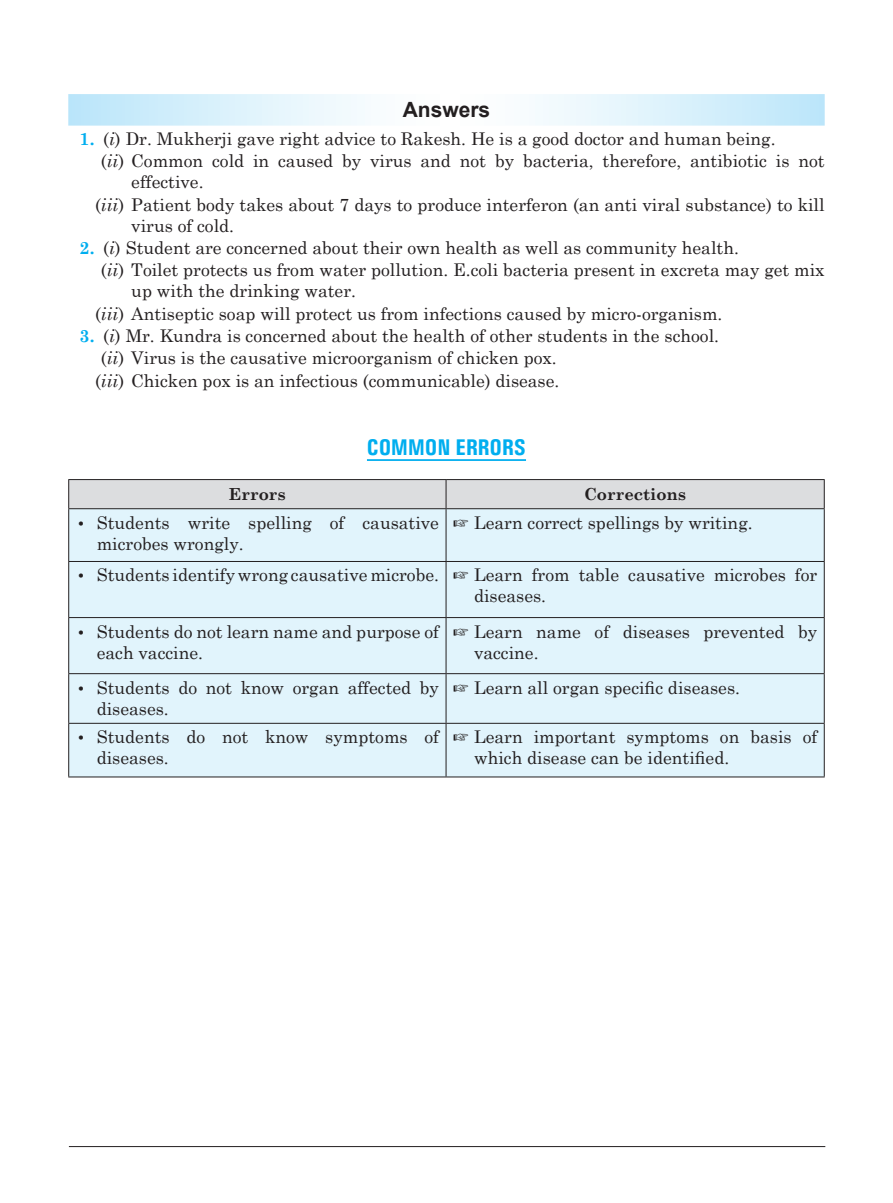
<style>
.page{position:relative;width:893px;height:1203px;background:#fff}
.page>*{position:absolute;margin:0;border:0;box-sizing:border-box;transform-origin:0 0}
.t1{font:700 condensed 22.75px "Univers";color:#00aeef}
.t2{font:700 21px "Arial";color:#231f20}
.t3{font:17.5px/21px "Century Schoolbook";color:#231f20}
.t4{font:700 16.62px "Century Schoolbook";color:#231f20}
.s1{font-weight:700;color:#00aeef}
.s2{font-style:italic}
.s3{font-style:italic;font-size:16.62px}
</style>
<div class="page">
<hr style="left:69px;top:1145px;width:756px;height:1px;background:#231f20">
<svg style="left:68px;top:94px;width:756px;height:32px"></svg>
<hr style="left:367px;top:459px;width:159px;height:2px;background:#00aeef">
<div style="left:69px;top:509px;width:754px;height:267px;background:#e1f4fc"></div>
<svg style="left:68px;top:479px;width:756px;height:29px;background:#d5d5d7"></svg>
<hr style="left:68px;top:508px;width:378px;height:1px;background:#231f20">
<hr style="left:68px;top:509px;width:1px;height:52px;background:#231f20">
<hr style="left:446px;top:508px;width:378px;height:1px;background:#231f20">
<hr style="left:445px;top:509px;width:1px;height:52px;background:#231f20">
<hr style="left:823px;top:509px;width:1px;height:52px;background:#231f20">
<hr style="left:68px;top:561px;width:378px;height:1px;background:#231f20">
<hr style="left:68px;top:562px;width:1px;height:55px;background:#231f20">
<hr style="left:446px;top:561px;width:378px;height:1px;background:#231f20">
<hr style="left:445px;top:562px;width:1px;height:55px;background:#231f20">
<hr style="left:823px;top:562px;width:1px;height:55px;background:#231f20">
<hr style="left:68px;top:617px;width:378px;height:1px;background:#231f20">
<hr style="left:68px;top:618px;width:1px;height:55px;background:#231f20">
<hr style="left:446px;top:617px;width:378px;height:1px;background:#231f20">
<hr style="left:445px;top:618px;width:1px;height:55px;background:#231f20">
<hr style="left:823px;top:618px;width:1px;height:55px;background:#231f20">
<hr style="left:68px;top:673px;width:378px;height:1px;background:#231f20">
<hr style="left:68px;top:674px;width:1px;height:48px;background:#231f20">
<hr style="left:446px;top:673px;width:378px;height:1px;background:#231f20">
<hr style="left:445px;top:674px;width:1px;height:48px;background:#231f20">
<hr style="left:823px;top:674px;width:1px;height:48px;background:#231f20">
<hr style="left:68px;top:722px;width:378px;height:1px;background:#231f20">
<hr style="left:68px;top:723px;width:1px;height:53px;background:#231f20">
<hr style="left:446px;top:722px;width:378px;height:1px;background:#231f20">
<hr style="left:445px;top:723px;width:1px;height:53px;background:#231f20">
<hr style="left:823px;top:723px;width:1px;height:53px;background:#231f20">
<hr style="left:68px;top:776px;width:378px;height:1px;background:#231f20">
<hr style="left:446px;top:776px;width:378px;height:1px;background:#231f20">
<p class="t2" style="left:402px;top:95px;width:89px">Answers</p>
<p class="t3" style="left:80px;top:126px;width:697px"><span class="s1">1.</span> (<span class="s2">i</span>) Dr. Mukherji gave right advice to Rakesh. He is a good doctor and human being.</p>
<p class="t3" style="left:101px;top:149px;width:725px">(<span class="s2">ii</span>) Common cold in caused by virus and not by bacteria, therefore, antibiotic is not</p>
<p class="t3" style="left:131px;top:170px;width:74px">effective.</p>
<p class="t3" style="left:95px;top:192px;width:731px">(<span class="s2">iii</span>) Patient body takes about 7 days to produce interferon (an anti viral substance) to kill</p>
<p class="t3" style="left:131px;top:213px;width:104px">virus of cold.</p>
<p class="t3" style="left:80px;top:235px;width:660px"><span class="s1">2.</span> (<span class="s2">i</span>) Student are concerned about their own health as well as community health.</p>
<p class="t3" style="left:101px;top:258px;width:725px">(<span class="s2">ii</span>) Toilet protects us from water pollution. E.coli bacteria present in excreta may get mix</p>
<p class="t3" style="left:131px;top:279px;width:226px">up with the drinking water.</p>
<p class="t3" style="left:95px;top:301px;width:628px">(<span class="s2">iii</span>) Antiseptic soap will protect us from infections caused by micro-organism.</p>
<p class="t3" style="left:80px;top:323px;width:641px"><span class="s1">3.</span> (<span class="s2">i</span>) Mr. Kundra is concerned about the health of other students in the school.</p>
<p class="t3" style="left:101px;top:346px;width:457px">(<span class="s2">ii</span>) Virus is the causative microorganism of chicken pox.</p>
<p class="t3" style="left:95px;top:368px;width:465px">(<span class="s2">iii</span>) Chicken pox is an infectious (communicable) disease.</p>
<h1 class="t1" style="left:367px;top:433px;width:160px">COMMON ERRORS</h1>
<p class="t4" style="left:229px;top:481px;width:58px">Errors</p>
<p class="t4" style="left:584px;top:481px;width:104px">Corrections</p>
<p class="t3" style="left:97px;top:510px;width:344px;text-indent:-21px"><span class="s3">•</span> Students write spelling of causative microbes wrongly.</p>
<p class="t3" style="left:453px;top:510px;width:301px">☞ Learn correct spellings by writing.</p>
<p class="t3" style="left:474px;top:563px;width:344px;text-indent:-398px"><span class="s3">•</span> Students identify wrong causative microbe. ☞ Learn from table causative microbes for diseases.</p>
<p class="t3" style="left:97px;top:619px;width:344px;text-indent:-21px"><span class="s3">•</span> Students do not learn name and purpose of each vaccine.</p>
<p class="t3" style="left:474px;top:619px;width:344px;text-indent:-21px">☞ Learn name of diseases prevented by vaccine.</p>
<p class="t3" style="left:97px;top:675px;width:344px;text-indent:-21px"><span class="s3">•</span> Students do not know organ affected by diseases.</p>
<p class="t3" style="left:453px;top:675px;width:288px">☞ Learn all organ specific diseases.</p>
<p class="t3" style="left:97px;top:724px;width:344px;text-indent:-21px"><span class="s3">•</span> Students do not know symptoms of diseases.</p>
<p class="t3" style="left:474px;top:724px;width:344px;text-indent:-21px">☞ Learn important symptoms on basis of which disease can be identified.</p>
</div>
